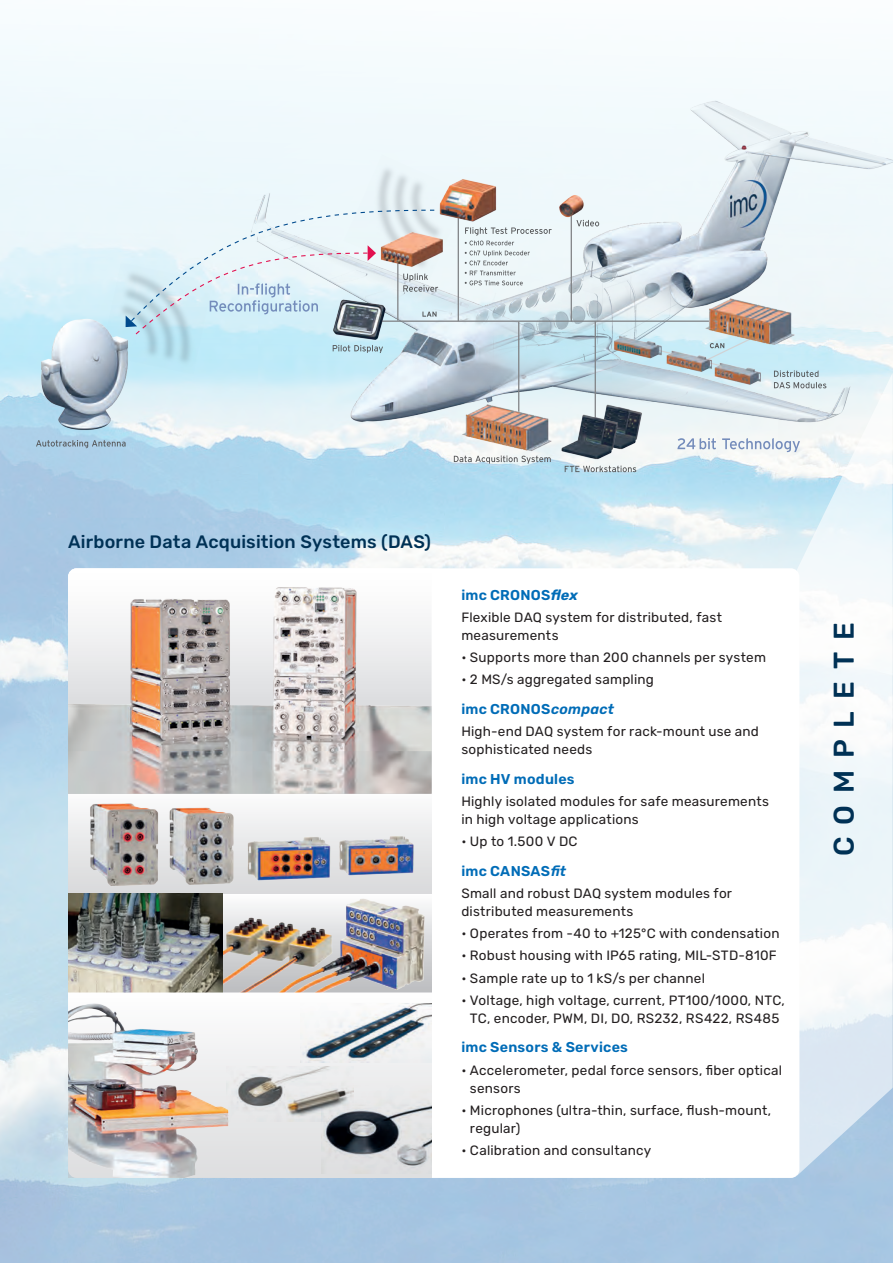
<style>
.page{position:relative;width:893px;height:1263px;background:#fff}
.page>*{position:absolute;margin:0;border:0;box-sizing:border-box;transform-origin:0 0}
.t1{font:500 28.5px "Rubik";letter-spacing:.42em;color:#003155}
.t2{font:500 18px "Rubik";letter-spacing:.01em;color:#003155}
.t3{font:600 14.25px "Rubik";letter-spacing:.015em;color:#006cb7}
.t4{font:13.5px/18px "Rubik";letter-spacing:.015em;color:#231f20}
.s1{font-weight:700;font-style:italic}
.s2{font-style:italic}
</style>
<div class="page">
<svg style="left:797px;top:477px;width:96px;height:699px"></svg>
<svg style="left:892px;top:477px;width:1px;height:693px"></svg>
<div style="left:68px;top:568px;width:731px;height:610px;background:#fff;border-radius:9px"></div>
<img style="left:222px;top:895px;width:207px;height:98px">
<div style="left:68px;top:789px;width:364px;height:105px;background:linear-gradient(to bottom,#fcfcfd,#d8d8da)"></div>
<img style="left:68px;top:568px;width:364px;height:226px">
<img style="left:244px;top:827px;width:96px;height:62px">
<img style="left:79px;top:794px;width:89px;height:100px">
<img style="left:160px;top:798px;width:84px;height:97px">
<img style="left:326px;top:826px;width:102px;height:61px">
<img style="left:68px;top:894px;width:154px;height:99px">
<svg style="left:288px;top:1003px;width:144px;height:175px"></svg>
<img style="left:301px;top:1004px;width:131px;height:58px">
<img style="left:288px;top:1066px;width:65px;height:55px">
<img style="left:321px;top:1085px;width:111px;height:88px">
<img style="left:245px;top:72px;width:648px;height:405px">
<img style="left:344px;top:154px;width:124px;height:125px">
<svg style="left:677px;top:438px;width:123px;height:14px"></svg>
<svg style="left:36px;top:445px;width:90px;height:3px"></svg>
<svg style="left:590px;top:220px;width:9px;height:6px"></svg>
<svg style="left:465px;top:227px;width:87px;height:58px;background:#dee6e9"></svg>
<svg style="left:454px;top:455px;width:97px;height:9px"></svg>
<img style="left:610px;top:334px;width:44px;height:26px">
<img style="left:665px;top:370px;width:48px;height:4px">
<img style="left:713px;top:361px;width:52px;height:26px">
<svg style="left:126px;top:209px;width:312px;height:126px;background:#dbebf3"></svg>
<hr style="left:369px;top:321px;width:340px;height:1px;background:#808285">
<hr style="left:518px;top:322px;width:1px;height:100px;background:#808285">
<hr style="left:595px;top:321px;width:1px;height:116px;background:#808285">
<hr style="left:458px;top:210px;width:1px;height:111px;background:#808285">
<hr style="left:571px;top:211px;width:1px;height:111px;background:#808285">
<hr style="left:397px;top:248px;width:1px;height:73px;background:#808285">
<svg style="left:333px;top:346px;width:50px;height:7px"></svg>
<img style="left:332px;top:299px;width:69px;height:47px">
<img style="left:438px;top:174px;width:66px;height:57px">
<img style="left:558px;top:194px;width:32px;height:33px">
<img style="left:380px;top:231px;width:69px;height:48px">
<img style="left:696px;top:295px;width:100px;height:60px">
<svg style="left:654px;top:332px;width:108px;height:38px;background:#bed1d6"></svg>
<img style="left:28px;top:307px;width:121px;height:138px">
<img style="left:462px;top:400px;width:90px;height:54px">
<svg style="left:565px;top:465px;width:71px;height:7px"></svg>
<img style="left:584px;top:404px;width:66px;height:53px">
<img style="left:560px;top:414px;width:66px;height:53px">
<svg style="left:774px;top:370px;width:52px;height:18px"></svg>
<img style="left:68px;top:1003px;width:220px;height:175px">
<h2 class="t2" style="left:68px;top:531px;width:365px">Airborne Data Acquisition Systems (DAS)</h2>
<p class="t3" style="left:461px;top:586px;width:118px">imc CRONOS<span class="s1">flex</span></p>
<p class="t4" style="left:461px;top:608px;width:262px">Flexible DAQ system for distributed, fast measurements</p>
<p class="t4" style="left:461px;top:649px;width:306px">• Supports more than 200 channels per system</p>
<p class="t4" style="left:461px;top:671px;width:194px">• 2 MS/s aggregated sampling</p>
<p class="t3" style="left:461px;top:701px;width:154px">imc CRONOS<span class="s2">compact</span></p>
<p class="t4" style="left:461px;top:723px;width:299px">High-end DAQ system for rack-mount use and sophisticated needs</p>
<p class="t3" style="left:461px;top:770px;width:115px">imc HV modules</p>
<p class="t4" style="left:461px;top:792px;width:309px">Highly isolated modules for safe measurements in high voltage applications</p>
<p class="t4" style="left:461px;top:833px;width:118px">• Up to 1.500 V DC</p>
<p class="t3" style="left:461px;top:862px;width:106px">imc CANSAS<span class="s2">fit</span></p>
<p class="t4" style="left:461px;top:884px;width:272px">Small and robust DAQ system modules for distributed measurements</p>
<p class="t4" style="left:461px;top:925px;width:320px">• Operates from -40 to +125°C with condensation</p>
<p class="t4" style="left:461px;top:947px;width:317px">• Robust housing with IP65 rating, MIL-STD-810F</p>
<p class="t4" style="left:461px;top:969px;width:245px">• Sample rate up to 1 kS/s per channel</p>
<p class="t4" style="left:461px;top:991px;width:325px;text-align:center">• Voltage, high voltage, current, PT100/1000, NTC,<br>TC, encoder, PWM, DI, DO, RS232, RS422, RS485</p>
<p class="t3" style="left:461px;top:1039px;width:168px">imc Sensors &amp; Services</p>
<p class="t4" style="left:470px;top:1061px;width:314px;text-indent:-9px">• Accelerometer, pedal force sensors, fiber optical sensors</p>
<p class="t4" style="left:470px;top:1101px;width:303px;text-indent:-9px">• Microphones (ultra-thin, surface, flush-mount, regular)</p>
<p class="t4" style="left:461px;top:1142px;width:191px">• Calibration and consultancy</p>
<h1 class="t1" style="left:828px;top:856px;width:236px;rotate:-90deg">COMPLETE</h1>
</div>
